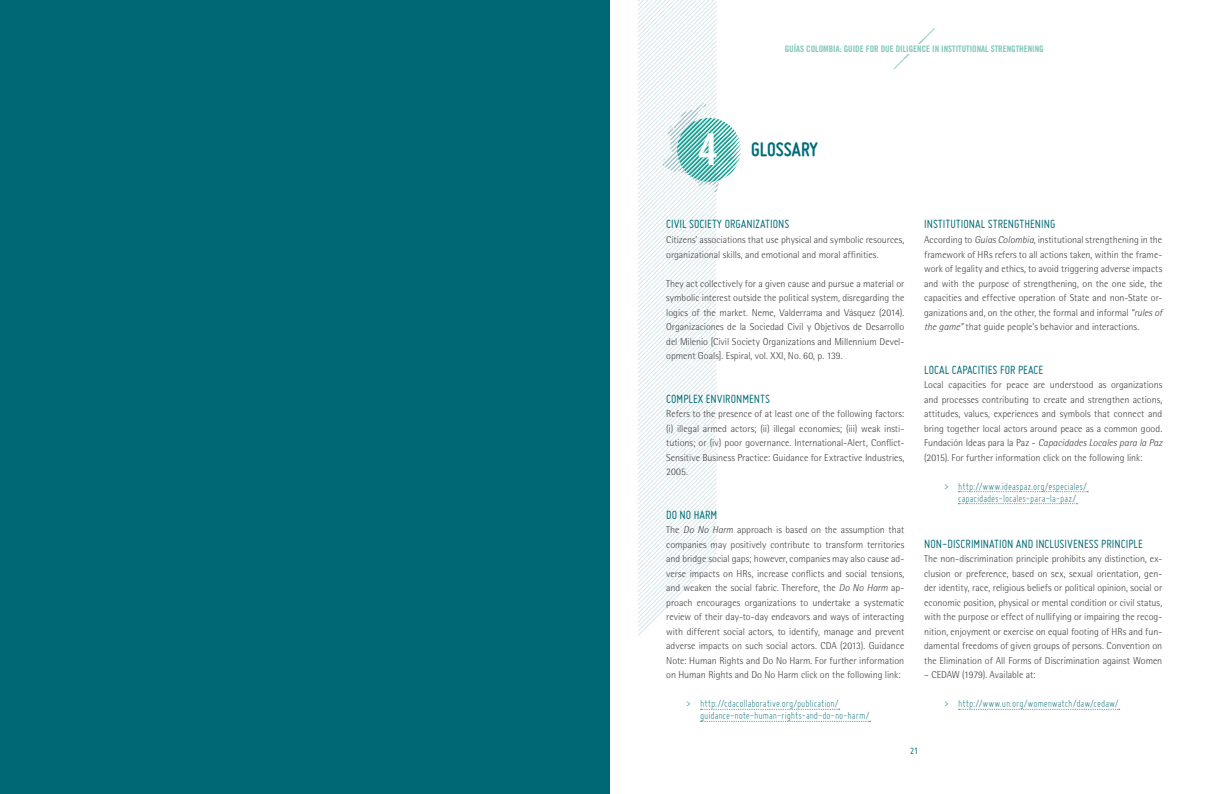
<style>
.page{position:relative;width:1219px;height:794px;background:#fff}
.page>*{position:absolute;margin:0;border:0;box-sizing:border-box;transform-origin:0 0}
.t1{font:44px "Trade Gothic LT Std Bd Cn 20";color:#fff}
.t2{font:700 21px "Miso";color:#006c77}
.t3{font:13px "Miso";color:#006c77}
.t4{font:300 11px/12px "Miso";letter-spacing:-.005em;color:#006875}
.t5{font:300 10px/14.5px "Rotis Semi Sans Std";color:#414142;text-align:justify}
.t6{font:10px "Miso";color:#006875}
.t7{font:9px "Trade Gothic LT Std Bd Cn 20";color:#7dc7ba}
.s1{font-style:italic}
.s2{color:#006c77}
</style>
<div class="page">
<svg style="left:637px;top:0;width:104px;height:636px"></svg>
<svg style="left:894px;top:28px;width:41px;height:41px"></svg>
<div style="left:894px;top:44px;width:41px;height:10px;background:#fff"></div>
<div style="left:0;top:0;width:609px;height:794px;background:#006875"></div>
<svg style="left:700px;top:709px;width:140px;height:1px"></svg>
<svg style="left:700px;top:721px;width:171px;height:1px"></svg>
<svg style="left:958px;top:491px;width:130px;height:1px"></svg>
<svg style="left:958px;top:503px;width:119px;height:1px"></svg>
<svg style="left:958px;top:709px;width:162px;height:1px"></svg>
<h1 class="t1" style="left:698px;top:123px;width:21px">4</h1>
<p class="t7" style="left:785px;top:43px;width:260px">GUÍAS COLOMBIA: GUIDE FOR DUE DILIGENCE IN INSTITUTIONAL STRENGTHENING</p>
<h2 class="t2" style="left:751px;top:137px;width:68px">GLOSSARY</h2>
<h3 class="t3" style="left:666px;top:217px;width:34px">CIVIL SOCIET</h3>
<h3 class="t3" style="left:717px;top:217px;width:19px">Y ORGANI</h3>
<h3 class="t3" style="left:755px;top:217px;width:11px">ZATIONS</h3>
<p class="t5" style="left:666px;top:232px;width:240px">Citizens’ associations that use physical and symbolic resources, organizational skills, and emotional and moral affinities.</p>
<p class="t5" style="left:666px;top:276px;width:240px">They act collectively for a given cause and pursue a material or symbolic interest outside the political system, disregarding the logics of the market. Neme, Valderrama and Vásquez (2014).<br>Organizaciones de la Sociedad Civil y Objetivos de Desarrollo del Milenio [Civil Society Organizations and Millennium Devel&shy;opment Goals]. Espiral, vol. XXI, No. 60, p. 139.</p>
<h3 class="t3" style="left:666px;top:391px;width:12px">COMPLE</h3>
<h3 class="t3" style="left:698px;top:391px;width:31px">X ENVIRONMENTS</h3>
<p class="t5" style="left:666px;top:406px;width:240px">Refers to the presence of at least one of the following factors: (i) illegal armed actors; (ii) illegal economies; (iii) weak insti&shy;tutions; or (iv) poor governance. International-Alert, Conflict-Sensitive Business Practice: Guidance for Extractive Industries, 2005.</p>
<h3 class="t3" style="left:666px;top:507px;width:40px">DO NO HARM</h3>
<p class="t5" style="left:666px;top:522px;width:240px">The <span class="s1">Do No Harm</span> approach is based on the assumption that companies may positively contribute to transform territories and bridge social gaps; however, companies may also cause ad&shy;verse impacts on HRs, increase conflicts and social tensions, and weaken the social fabric. Therefore, the <span class="s1">Do No Harm</span> ap&shy;proach encourages organizations to undertake a systematic review of their day-to-day endeavors and ways of interacting with different social actors, to identify, manage and prevent adverse impacts on such social actors. CDA (2013). Guidance Note: Human Rights and Do No Harm. For further information on Human Rights and Do No Harm click on the following link:</p>
<p class="t4" style="left:700px;top:697px;width:171px;text-indent:-14px"><span class="s2">&gt;</span> http://cdacollaborative.org/publication/ guidance-note-human-rights-and-do-no-harm/</p>
<h3 class="t3" style="left:924px;top:217px;width:9px">INSTITUTIONAL</h3>
<h3 class="t3" style="left:988px;top:217px;width:12px">STRENGTHENING</h3>
<p class="t5" style="left:924px;top:232px;width:240px">According to <span class="s1">Guías Colombia</span>, institutional strengthening in the framework of HRs refers to all actions taken, within the frame&shy;work of legality and ethics, to avoid triggering adverse impacts and with the purpose of strengthening, on the one side, the capacities and effective operation of State and non-State or&shy;ganizations and, on the other, the formal and informal <span class="s1">“rules of the game”</span> that guide people’s behavior and interactions.</p>
<h3 class="t3" style="left:924px;top:362px;width:11px">LOCAL</h3>
<h3 class="t3" style="left:952px;top:362px;width:11px">CAPACITIES</h3>
<h3 class="t3" style="left:1000px;top:362px;width:29px">FOR PEACE</h3>
<p class="t5" style="left:924px;top:377px;width:240px">Local capacities for peace are understood as organizations and processes contributing to create and strengthen actions, attitudes, values, experiences and symbols that connect and bring together local actors around peace as a common good.<br>Fundación Ideas para la Paz - <span class="s1">Capacidades Locales para la Paz </span>(2015). For further information click on the following link:</p>
<p class="t4" style="left:944px;top:480px;width:145px;text-align:center"><span class="s2">&gt;</span> http://www.ideaspaz.org/especiales/ capacidades-locales-para-la-paz/</p>
<h3 class="t3" style="left:924px;top:536px;width:35px">NON-DISCRIMINATION</h3>
<h3 class="t3" style="left:1016px;top:536px;width:29px">AND INCLUSI</h3>
<h3 class="t3" style="left:1067px;top:536px;width:12px">VENESS</h3>
<h3 class="t3" style="left:1101px;top:536px;width:11px">PRINCIPLE</h3>
<p class="t5" style="left:924px;top:551px;width:240px">The non-discrimination principle prohibits any distinction, ex&shy;clusion or preference, based on sex, sexual orientation, gen&shy;der identity, race, religious beliefs or political opinion, social or economic position, physical or mental condition or civil status, with the purpose or effect of nullifying or impairing the recog&shy;nition, enjoyment or exercise on equal footing of HRs and fun&shy;damental freedoms of given groups of persons. Convention on the Elimination of All Forms of Discrimination against Women</p>
<p class="t5" style="left:924px;top:667px;width:113px">– CEDAW (1979). Available at:</p>
<p class="t4" style="left:944px;top:697px;width:177px"><span class="s2">&gt;</span> http://www.un.org/womenwatch/daw/cedaw/</p>
<p class="t6" style="left:910px;top:745px;width:10px">21</p>
</div>
